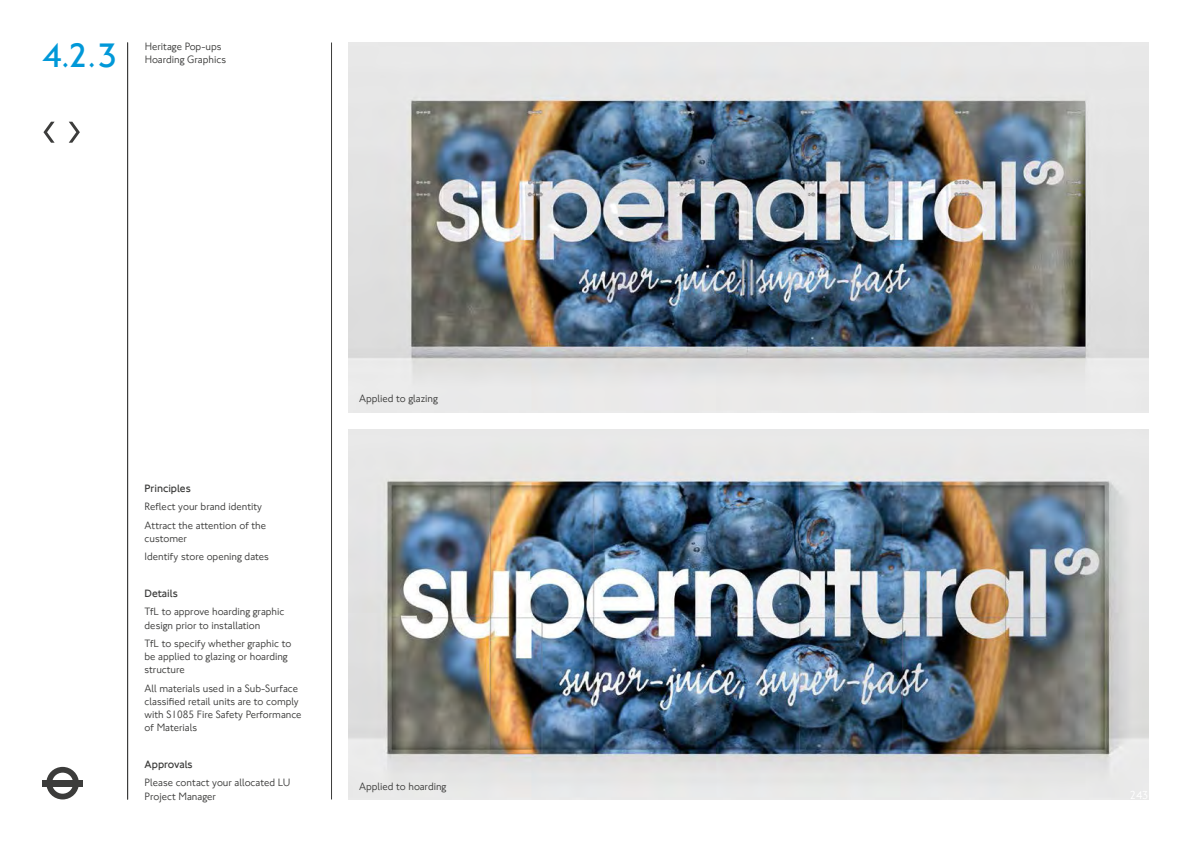
<style>
.page{position:relative;width:1191px;height:842px;background:#fff}
.page>*{position:absolute;margin:0;border:0;box-sizing:border-box;transform-origin:0 0}
.t1{font:300 35px "NJ Font";color:#0098d8}
.t2{font:11px/13.2px "NJ Font";color:#3c3c3b}
.t3{font:300 11px "NJ Font";color:#3c3c3b}
</style>
<div class="page">
<hr style="left:331px;top:43px;width:1px;height:756px;background:#3c3c3b">
<img style="left:349px;top:429px;width:799px;height:370px">
<img style="left:349px;top:43px;width:799px;height:370px">
<svg style="left:43px;top:122px;width:12px;height:21px"></svg>
<hr style="left:127px;top:43px;width:1px;height:756px;background:#3c3c3b">
<svg style="left:69px;top:122px;width:11px;height:21px"></svg>
<svg style="left:46px;top:767px;width:33px;height:32px"></svg>
<div style="left:43px;top:780px;width:40px;height:6px;background:#3c3c3b"></div>
<h1 class="t1" style="left:43px;top:34px;width:76px">4.2.3</h1>
<p class="t2" style="left:145px;top:40px;width:83px">Heritage Pop-ups<br>Hoarding Graphics</p>
<p class="t3" style="left:145px;top:482px;width:48px">Principles</p>
<p class="t2" style="left:145px;top:498px;width:123px;line-height:18.3px">Reflect your brand identity<br>Attract the attention of the</p>
<p class="t2" style="left:145px;top:529px;width:126px;line-height:18.3px">customer<br>Identify store opening dates</p>
<p class="t3" style="left:145px;top:587px;width:35px">Details</p>
<p class="t2" style="left:145px;top:605px;width:141px">TfL to approve hoarding graphic design prior to installation</p>
<p class="t2" style="left:145px;top:637px;width:148px">TfL to specify whether graphic to be applied to glazing or hoarding structure</p>
<p class="t2" style="left:145px;top:682px;width:158px">All materials used in a Sub-Surface classified retail units are to comply with S1085 Fire Safety Performance of Materials</p>
<p class="t3" style="left:145px;top:758px;width:50px">Approvals</p>
<p class="t2" style="left:145px;top:776px;width:147px">Please contact your allocated LU<br>Project Manager</p>
<p class="t2" style="left:359px;top:392px;width:80px">Applied to glazing</p>
<p class="t2" style="left:359px;top:780px;width:89px">Applied to hoarding</p>
</div>
